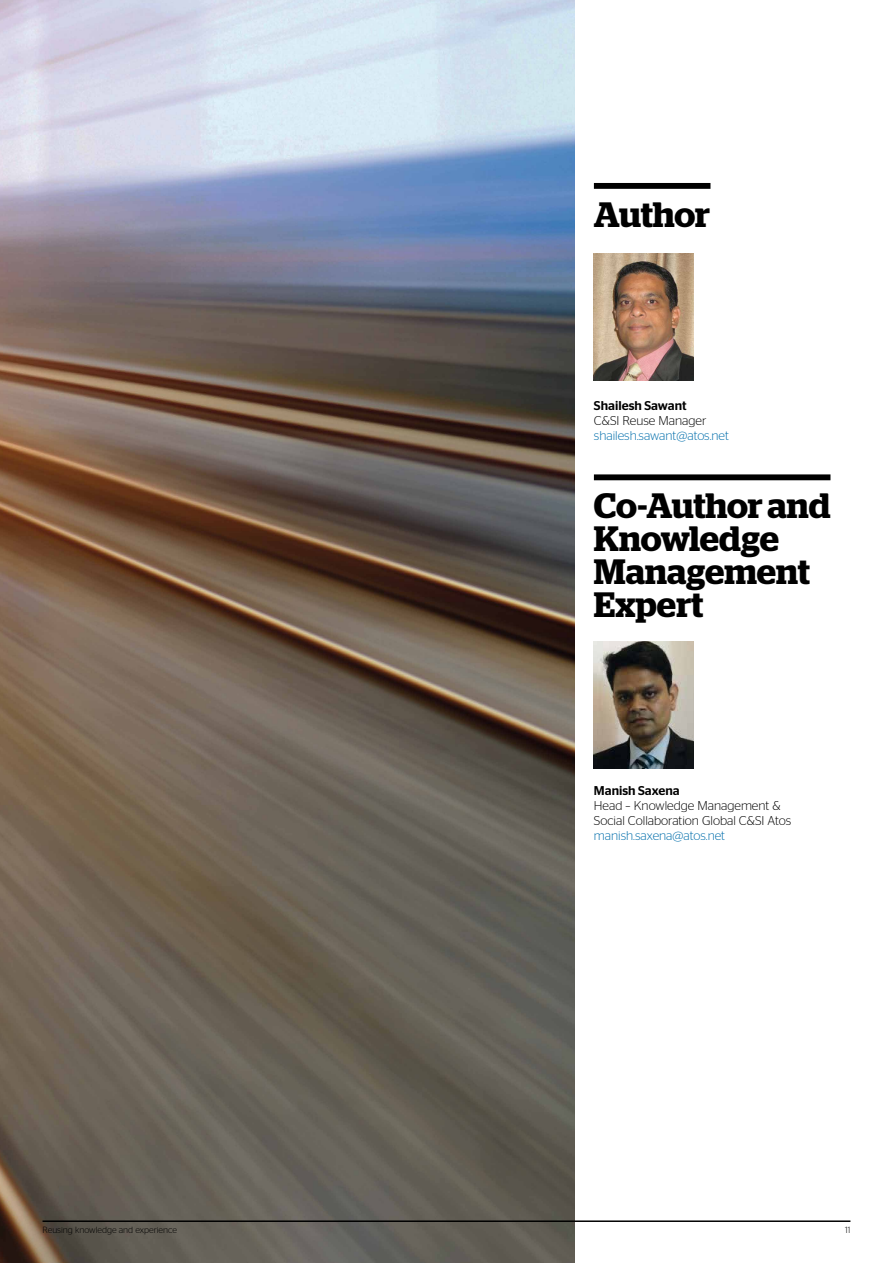
<style>
.page{position:relative;width:893px;height:1263px;background:#fff}
.page>*{position:absolute;margin:0;border:0;box-sizing:border-box;transform-origin:0 0}
.t1{font:600 35.25px/32.8px "Stag";letter-spacing:-.005em;color:#000}
.t2{font:300 12.75px/15px "Stag Sans";color:#000}
.t3{font:300 12.75px "Stag Sans";color:#006eab}
.t4{font:500 12.75px "Stag Sans";color:#000}
.t5{font:300 9px "Stag Sans";color:#000}
</style>
<div class="page">
<img style="left:0;top:0;width:575px;height:1263px">
<div style="left:594px;top:183px;width:116px;height:6px;background:#000"></div>
<div style="left:594px;top:474px;width:236px;height:6px;background:#000"></div>
<img style="left:594px;top:253px;width:100px;height:127px">
<hr style="left:43px;top:1220px;width:807px;height:2px;background:#000">
<img style="left:594px;top:641px;width:100px;height:127px">
<h1 class="t1" style="left:594px;top:198px;width:118px">Author</h1>
<p class="t4" style="left:594px;top:398px;width:94px">Shailesh Sawant</p>
<p class="t2" style="left:594px;top:413px;width:114px">C&amp;SI Reuse Manager</p>
<p class="t3" style="left:594px;top:429px;width:136px">shailesh.sawant@atos.net</p>
<h1 class="t1" style="left:594px;top:489px;width:238px">Co-Author and<br>Knowledge<br>Management<br>Expert</h1>
<p class="t4" style="left:594px;top:783px;width:87px">Manish Saxena</p>
<p class="t2" style="left:594px;top:798px;width:199px">Head – Knowledge Management &amp;<br>Social Collaboration Global C&amp;SI Atos</p>
<p class="t3" style="left:594px;top:828px;width:133px">manish.saxena@atos.net</p>
<p class="t5" style="left:43px;top:1225px;width:136px">Reusing knowledge and experience</p>
<p class="t5" style="left:845px;top:1225px;width:7px">11</p>
</div>
